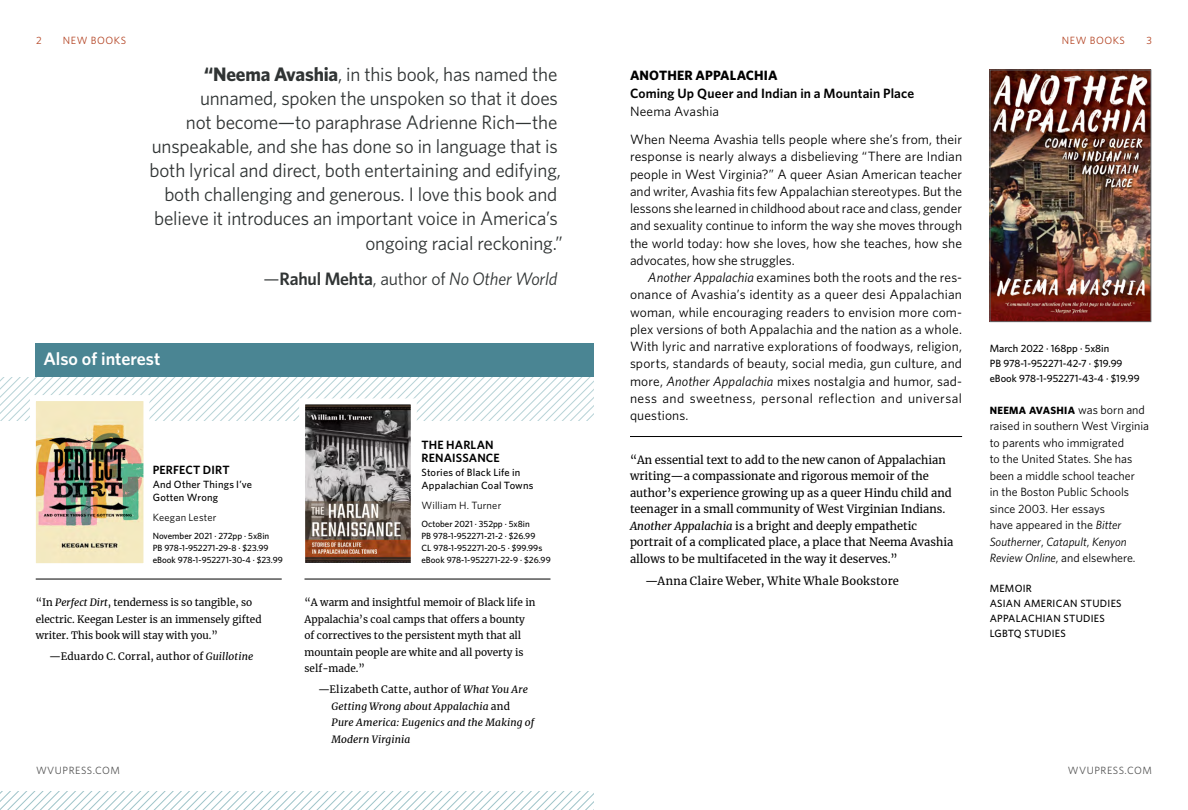
<style>
.page{position:relative;width:1188px;height:810px;background:#fff}
.page>*{position:absolute;margin:0;border:0;box-sizing:border-box;transform-origin:0 0}
.t1{font:19.5px/24.2px "Whitney HTF";letter-spacing:-.01em;color:#303434;text-align:right}
.t2{font:italic 18px "Whitney HTF";letter-spacing:-.01em;color:#303434}
.t3{font:600 18px "Whitney HTF";color:#fff}
.t4{font:13.5px/17.2px "Whitney HTF";letter-spacing:.005em;color:#000;text-align:justify}
.t5{font:600 13.5px "Whitney HTF";letter-spacing:.01em;color:#000}
.t6{font:700 13.5px "Whitney HTF";letter-spacing:.005em;color:#000}
.t7{font:12px/16.5px "Whitney HTF";color:#000}
.t8{font:600 12px/13.5px "Whitney HTF";letter-spacing:.01em;color:#000}
.t9{font:11.25px/16.5px "Merriweather";color:#000}
.t10{font:11.25px "Merriweather";letter-spacing:.02em;color:#000}
.t11{font:500 10.5px/15px "Whitney HTF";letter-spacing:.015em;color:#000}
.t12{font:10.5px "Whitney HTF";letter-spacing:.02em;color:#000}
.t13{font:10.5px "Whitney HTF";letter-spacing:.05em;color:#545454}
.t14{font:700 10.5px "Whitney HTF";letter-spacing:.03em;color:#000}
.t15{font:10.5px "Whitney HTF";letter-spacing:.05em;color:#b34221}
.t16{font:10.2px/16.5px "Merriweather";color:#000}
.t17{font:italic 10.2px/16.5px "Merriweather";letter-spacing:.015em;color:#000}
.t18{font:500 9px/12px "Whitney HTF";color:#000}
.s1{font-weight:700}
.s2{font-style:normal}
.s3{font-weight:600;font-style:normal}
.s4{font-style:italic}
.s5{font-weight:400;font-size:12px}
</style>
<div class="page">
<img style="left:992px;top:72px;width:157px;height:248px">
<div style="left:990px;top:70px;width:161px;height:252px;border:1px solid #636466"></div>
<hr style="left:630px;top:436px;width:332px;height:1px;background:#000">
<svg style="left:0;top:792px;width:594px;height:18px"></svg>
<hr style="left:304px;top:579px;width:246px;height:1px;background:#000">
<hr style="left:36px;top:579px;width:246px;height:1px;background:#000">
<div style="left:36px;top:343px;width:558px;height:34px;background:#4a8593"></div>
<svg style="left:0;top:377px;width:594px;height:187px"></svg>
<p class="t15" style="left:36px;top:35px;width:7px">2</p>
<p class="t15" style="left:63px;top:35px;width:65px">NEW BOOKS</p>
<p class="t15" style="left:1147px;top:35px;width:7px">3</p>
<p class="t15" style="left:1062px;top:35px;width:65px">NEW BOOKS</p>
<p class="t1" style="left:150px;top:61px;width:415px"><span class="s1">“Neema Avashia</span>, in this book, has named the unnamed, spoken the unspoken so that it does<br>not become—to paraphrase Adrienne Rich—the unspeakable, and she has done so in language that is both lyrical and direct, both entertaining and edifying, both challenging and generous. I love this book and believe it introduces an important voice in America’s ongoing racial reckoning.”</p>
<h2 class="t2" style="left:264px;top:268px;width:295px"><span class="s2">—</span><span class="s3">Rahul Mehta</span><span class="s2">, author of</span> No Other World</h2>
<h2 class="t3" style="left:43px;top:348px;width:118px">Also of interest</h2>
<p class="t8" style="left:153px;top:463px;width:78px">PERFECT DIRT</p>
<p class="t11" style="left:153px;top:477px;width:101px;line-height:13.5px">And Other Things I’ve<br>Gotten Wrong</p>
<p class="t12" style="left:153px;top:511px;width:65px">Keegan Lester</p>
<p class="t18" style="left:153px;top:530px;width:132px">November 2021 · 272pp · 5x8in<br>PB 978-1-952271-29-8 · $23.99 eBook 978-1-952271-30-4 · $23.99</p>
<p class="t16" style="left:36px;top:594px;width:227px">“In <span class="s4">Perfect Dirt</span>, tenderness is so tangible, so electric. Keegan Lester is an immensely gifted writer. This book will stay with you.”</p>
<p class="t16" style="left:49px;top:648px;width:206px">—Eduardo C. Corral, author of <span class="s4">Guillotine</span></p>
<p class="t13" style="left:36px;top:764px;width:86px">WVUPRESS.COM</p>
<p class="t8" style="left:422px;top:438px;width:80px">THE HARLAN<br>RENAISSANCE</p>
<p class="t11" style="left:422px;top:465px;width:113px;line-height:13.5px">Stories of Black Life in<br>Appalachian Coal Towns</p>
<p class="t12" style="left:422px;top:499px;width:81px">William H. Turner</p>
<p class="t18" style="left:422px;top:518px;width:131px">October 2021 · 352pp · 5x8in<br>PB 978-1-952271-21-2 · $26.99<br>CL 978-1-952271-20-5 · $99.99s eBook 978-1-952271-22-9 · $26.99</p>
<p class="t16" style="left:304px;top:594px;width:232px">“A warm and insightful memoir of Black life in Appalachia’s coal camps that offers a bounty of correctives to the persistent myth that all mountain people are white and all poverty is self-made.”</p>
<p class="t17" style="left:331px;top:681px;width:204px;text-indent:-13px"><span class="s2">—Elizabeth Catte, author of</span> What You Are Getting Wrong about Appalachia <span class="s2">and </span>Pure America: Eugenics and the Making of Modern Virginia</p>
<p class="t6" style="left:630px;top:68px;width:149px">ANOTHER APPALACHIA</p>
<p class="t5" style="left:630px;top:86px;width:286px">Coming Up Queer and Indian in a Mountain Place</p>
<p class="t4" style="left:630px;top:98px;width:334px;line-height:27.8px">Neema Avashia<br>When Neema Avashia tells people where she’s from, their</p>
<p class="t4" style="left:630px;top:148px;width:334px">response is nearly always a disbelieving “There are Indian people in West Virginia?” A queer Asian American teacher and writer, Avashia fits few Appalachian stereotypes. But the lessons she learned in childhood about race and class, gender and sexuality continue to inform the way she moves through the world today: how she loves, how she teaches, how she advocates, how she struggles.</p>
<p class="t4" style="left:630px;top:269px;width:334px;text-indent:18px"><span class="s4">Another Appalachia</span> examines both the roots and the res&shy;onance of Avashia’s identity as a queer desi Appalachian woman, while encouraging readers to envision more com&shy;plex versions of both Appalachia and the nation as a whole.<br>With lyric and narrative explorations of foodways, religion, sports, standards of beauty, social media, gun culture, and more, <span class="s4">Another Appalachia</span> mixes nostalgia and humor, sad&shy;ness and sweetness, personal reflection and universal questions.</p>
<p class="t9" style="left:630px;top:451px;width:325px">“An essential text to add to the new canon of Appalachian writing—a compassionate and rigorous memoir of the author’s experience growing up as a queer Hindu child and teenager in a small community of West Virginian Indians.<br><span class="s4">Another Appalachia</span> is a bright and deeply empathetic portrait of a complicated place, a place that Neema Avashia allows to be multifaceted in the way it deserves.”</p>
<p class="t10" style="left:645px;top:573px;width:256px">—Anna Claire Weber, White Whale Bookstore</p>
<p class="t11" style="left:990px;top:341px;width:151px">March 2022 · 168pp · 5x8in<br>PB 978-1-952271-42-7 · $19.99 eBook 978-1-952271-43-4 · $19.99</p>
<p class="t14" style="left:990px;top:404px;width:157px">NEEMA AVASHIA <span class="s5">was born and</span></p>
<p class="t7" style="left:990px;top:418px;width:161px">raised in southern West Virginia to parents who immigrated<br>to the United States. She has been a middle school teacher<br>in the Boston Public Schools since 2003. Her essays<br>have appeared in the <span class="s4">Bitter<br>Southerner</span>, <span class="s4">Catapult</span>, <span class="s4">Kenyon<br>Review Online</span>, and elsewhere.</p>
<p class="t11" style="left:990px;top:581px;width:133px">MEMOIR<br>ASIAN AMERICAN STUDIES<br>APPALACHIAN STUDIES<br>LGBTQ STUDIES</p>
<p class="t13" style="left:1068px;top:764px;width:86px">WVUPRESS.COM</p>
</div>
